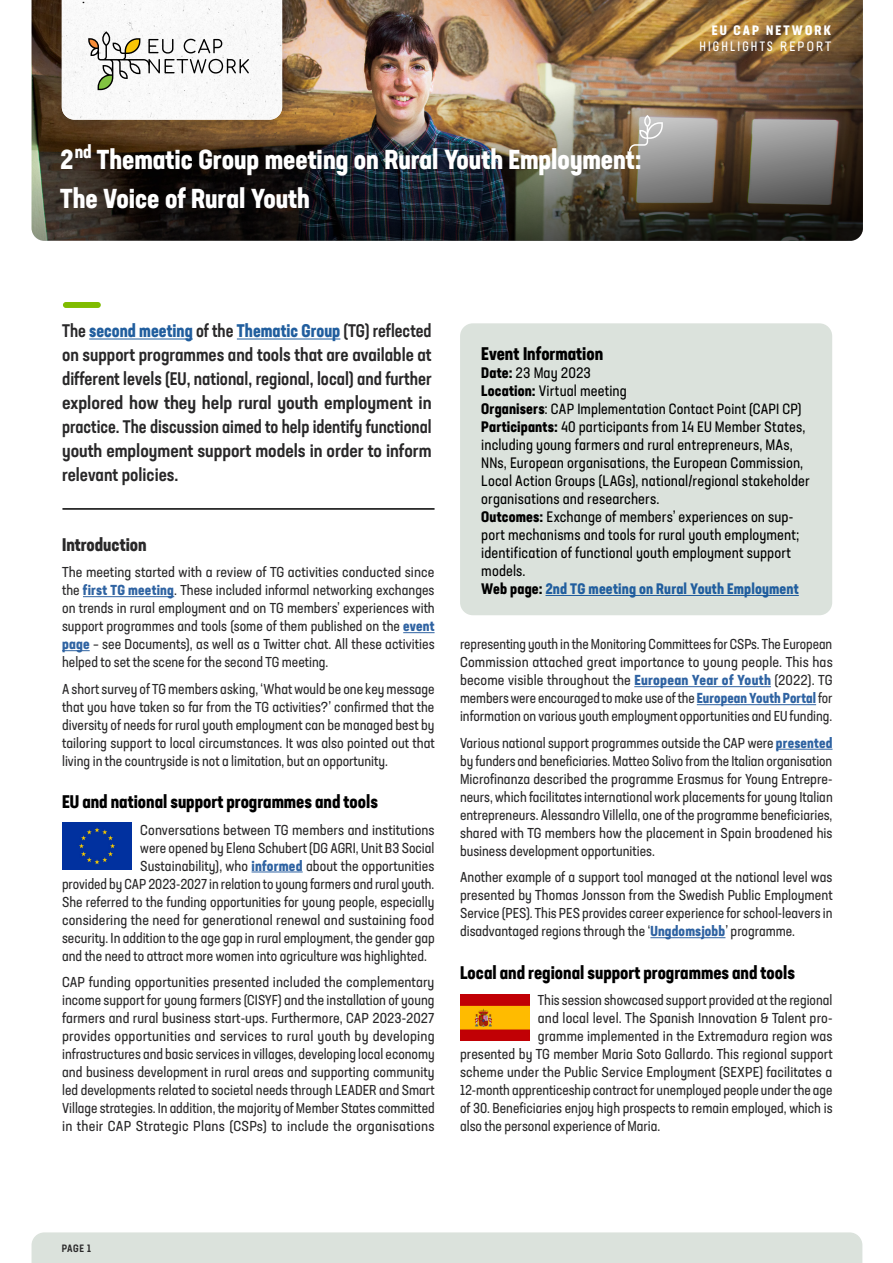
<style>
.page{position:relative;width:893px;height:1263px;background:#fff}
.page>*{position:absolute;margin:0;border:0;box-sizing:border-box;transform-origin:0 0}
.t1{font:700 condensed 27px/39px "Neusa Next Std";color:#fff}
.t2{font:500 condensed 18px/24px "Neusa Next Std";color:#292829;text-align:justify;scale:.95 1}
.t3{font:700 condensed 18px "Neusa Next Std";color:#000}
.t4{font:700 condensed 18px "Neusa Next Std";color:#292829}
.t5{font:condensed 15px/18px "Neusa Next Std";letter-spacing:.005em;color:#000}
.t6{font:condensed 14.7px "Neusa Next Std";letter-spacing:.005em;color:#000}
.t7{font:condensed 14.25px/18px "Neusa Next Std";color:#292829;text-align:justify}
.t8{font:condensed 14.25px/18px "Neusa Next Std";color:#292829;text-align:justify;scale:1.04 1}
.t9{font:13.5px "Neusa Next Std Compact";letter-spacing:.16em;color:#fff}
.t10{font:700 condensed 13.5px "Neusa Next Std";letter-spacing:.16em;color:#fff}
.t11{font:500 condensed 10.5px "Neusa Next Std";color:#292829}
.s1{font-family:"Neusa Next Std";font-stretch:condensed}
.s2{font-weight:700;color:#215e9e}
.s3{font-weight:700;color:#2f63a2}
.s4{font-weight:700}
.s5{font-weight:700;font-size:15px}
.s6{font-size:15px}
</style>
<div class="page">
<img style="left:32px;top:0;width:831px;height:241px">
<hr style="left:83px;top:596px;width:91px;height:1px;background:#2f63a2">
<hr style="left:403px;top:632px;width:32px;height:1px;background:#2f63a2">
<svg style="left:62px;top:650px;width:28px;height:1px"></svg>
<hr style="left:252px;top:872px;width:51px;height:1px;background:#2f63a2">
<hr style="left:634px;top:686px;width:137px;height:1px;background:#2f63a2">
<hr style="left:697px;top:704px;width:119px;height:1px;background:#2f63a2">
<hr style="left:776px;top:749px;width:56px;height:1px;background:#2f63a2">
<hr style="left:650px;top:937px;width:75px;height:1px;background:#2f63a2">
<div style="left:460px;top:323px;width:372px;height:292px;background:#dbe2dc;border-radius:13px"></div>
<hr style="left:545px;top:595px;width:254px;height:1px;background:#215e9e">
<hr style="left:89px;top:339px;width:104px;height:1px;background:#215e9e">
<hr style="left:237px;top:339px;width:103px;height:1px;background:#215e9e">
<img style="left:32px;top:75px;width:831px;height:166px;border-radius:13px">
<hr style="left:62px;top:508px;width:373px;height:2px;background:#000">
<div style="left:32px;top:1232px;width:830px;height:31px;background:#dbe2dc"></div>
<div style="left:63px;top:302px;width:38px;height:6px;background:#80bc00;border-radius:3px"></div>
<img style="left:460px;top:994px;width:69px;height:46px">
<div style="left:54px;top:0;width:237px;height:132px;background:#000;opacity:.14"></div>
<svg style="left:62px;top:0;width:220px;height:120px"></svg>
<div style="left:62px;top:823px;width:70px;height:46px;background:#01319f"></div>
<svg style="left:629px;top:115px;width:34px;height:37px"></svg>
<h1 class="t1" style="left:60px;top:139px;width:583px">2<sup>nd</sup> Thematic Group meeting on Rural Youth Employment:<br>The Voice of Rural Youth</h1>
<p class="t10" style="left:712px;top:22px;width:121px">EU CAP NETWORK</p>
<p class="t9" style="left:699px;top:38px;width:133px">HIGHLIGHTS <span class="s1">REPORT</span></p>
<p class="t2" style="left:62px;top:319px;width:390px">The <span class="s2">second meeting</span> of the <span class="s2">Thematic Group</span> (TG) reflected on support programmes and tools that are available at different levels (EU, national, regional, local) and further explored how they help rural youth employment in practice. The discussion aimed to help identify functional youth employment support models in order to inform relevant policies.</p>
<p class="t4" style="left:62px;top:533px;width:86px">Introduction</p>
<p class="t7" style="left:62px;top:563px;width:374px">The meeting started with a review of TG activities conducted since the <span class="s3">first TG meeting</span>. These included informal networking exchanges on trends in rural employment and on TG members’ experiences with support programmes and tools (some of them published on the <span class="s3">event page</span> – see Documents), as well as a Twitter chat. All these activities helped to set the scene for the second TG meeting.</p>
<p class="t7" style="left:62px;top:679px;width:374px">A short survey of TG members asking, ‘What would be one key message that you have taken so far from the TG activities?’ confirmed that the diversity of needs for rural youth employment can be managed best by tailoring support to local circumstances. It was also pointed out that living in the countryside is not a limitation, but an opportunity.</p>
<p class="t3" style="left:62px;top:790px;width:317px">EU and national support programmes and tools</p>
<p class="t7" style="left:140px;top:820px;width:296px">Conversations between TG members and institutions</p>
<p class="t7" style="left:140px;top:838px;width:296px">were opened by Elena Schubert (DG AGRI, Unit B3 Social</p>
<p class="t7" style="left:140px;top:856px;width:296px">Sustainability), who <span class="s3">informed</span> about the opportunities</p>
<p class="t7" style="left:62px;top:874px;width:374px">provided by CAP 2023-2027 in relation to young farmers and rural youth.</p>
<p class="t7" style="left:62px;top:892px;width:374px">She referred to the funding opportunities for young people, especially</p>
<p class="t7" style="left:62px;top:910px;width:374px">considering the need for generational renewal and sustaining food</p>
<p class="t7" style="left:62px;top:928px;width:374px">security. In addition to the age gap in rural employment, the gender gap</p>
<p class="t7" style="left:62px;top:946px;width:366px">and the need to attract more women into agriculture was highlighted.</p>
<p class="t8" style="left:62px;top:973px;width:360px">CAP funding opportunities presented included the complementary income support for young farmers (CISYF) and the installation of young farmers and rural business start-ups. Furthermore, CAP 2023-2027 provides opportunities and services to rural youth by developing infrastructures and basic services in villages, developing local economy and business development in rural areas and supporting community led developments related to societal needs through LEADER and Smart Village strategies. In addition, the majority of Member States committed in their CAP Strategic Plans (CSPs) to include the organisations</p>
<p class="t3" style="left:481px;top:342px;width:123px">Event Information</p>
<p class="t5" style="left:481px;top:363px;width:147px"><span class="s4">Date:</span> 23 May 2023<br><span class="s4">Location:</span> Virtual meeting</p>
<p class="t6" style="left:481px;top:400px;width:322px"><span class="s5">Organisers</span><span class="s6">:</span> CAP Implementation Contact Point (CAPI CP)</p>
<p class="t5" style="left:481px;top:417px;width:330px"><span class="s4">Participants:</span> 40 participants from 14 EU Member States, including young farmers and rural entrepreneurs, MAs, NNs, European organisations, the European Commission, Local Action Groups (LAGs), national/regional stakeholder organisations and researchers.<br><span class="s4">Outcomes:</span> Exchange of members’ experiences on sup&shy;port mechanisms and tools for rural youth employment; identification of functional youth employment support models.<br><span class="s4">Web page:</span> <span class="s2">2nd TG meeting on Rural Youth Employment</span></p>
<p class="t7" style="left:460px;top:635px;width:374px">representing youth in the Monitoring Committees for CSPs. The European Commission attached great importance to young people. This has become visible throughout the <span class="s3">European Year of Youth</span> (2022). TG members were encouraged to make use of the <span class="s3">European Youth Portal</span> for information on various youth employment opportunities and EU funding.</p>
<p class="t7" style="left:460px;top:733px;width:374px">Various national support programmes outside the CAP were <span class="s3">presented </span>by funders and beneficiaries. Matteo Solivo from the Italian organisation Microfinanza described the programme Erasmus for Young Entrepre&shy;neurs, which facilitates international work placements for young Italian entrepreneurs. Alessandro Villella, one of the programme beneficiaries, shared with TG members how the placement in Spain broadened his business development opportunities.</p>
<p class="t7" style="left:460px;top:868px;width:374px">Another example of a support tool managed at the national level was presented by Thomas Jonsson from the Swedish Public Employment Service (PES). This PES provides career experience for school-leavers in disadvantaged regions through the ‘<span class="s3">Ungdomsjobb</span>’ programme.</p>
<p class="t3" style="left:460px;top:961px;width:336px">Local and regional support programmes and tools</p>
<p class="t7" style="left:538px;top:991px;width:296px">This session showcased support provided at the regional</p>
<p class="t8" style="left:538px;top:1009px;width:285px">and local level. The Spanish Innovation &amp; Talent pro-</p>
<p class="t7" style="left:538px;top:1027px;width:296px">gramme implemented in the Extremadura region was</p>
<p class="t7" style="left:460px;top:1045px;width:374px">presented by TG member Maria Soto Gallardo. This regional support</p>
<p class="t7" style="left:460px;top:1063px;width:374px">scheme under the Public Service Employment (SEXPE) facilitates a</p>
<p class="t7" style="left:460px;top:1081px;width:374px">12-month apprenticeship contract for unemployed people under the age</p>
<p class="t7" style="left:460px;top:1099px;width:374px">of 30. Beneficiaries enjoy high prospects to remain employed, which is</p>
<p class="t7" style="left:460px;top:1117px;width:202px">also the personal experience of Maria.</p>
<p class="t11" style="left:62px;top:1242px;width:31px">PAGE 1</p>
</div>
